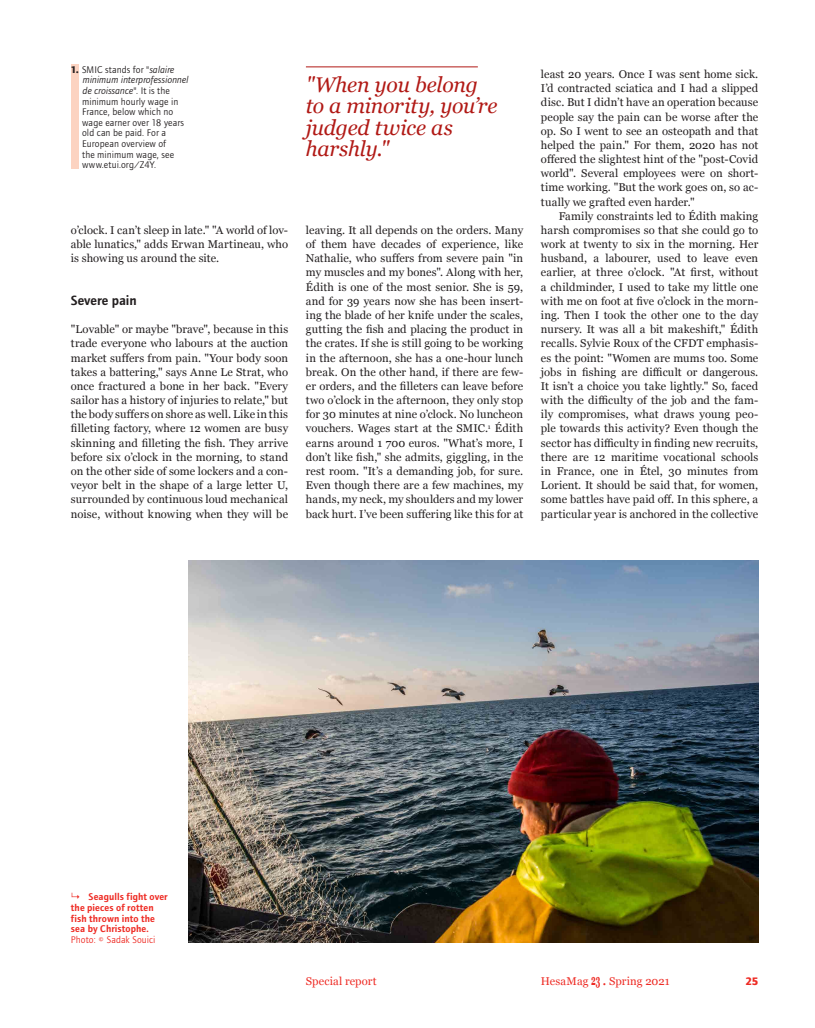
<style>
.page{position:relative;width:815px;height:1028px;background:#fff}
.page>*{position:absolute;margin:0;border:0;box-sizing:border-box;transform-origin:0 0}
.DEF___DS___Exergue{font:italic 21.25px/21.2px "Georgia";letter-spacing:-.01em;color:#b11915}
.DEF___Titre_2{font:13.75px "etui Foundry Journal Demi";letter-spacing:-.005em;color:#231f20}
.DEF___Body_First{font:11.25px/14.1px "Georgia";letter-spacing:.005em;color:#231f20;text-align:justify}
.DEF___Body{font:11.25px/14.1px "Georgia";letter-spacing:.01em;color:#231f20;text-align:justify}
.t1{font:11.25px "Georgia";letter-spacing:.01em;color:#ee2a23}
.t2{font:11.25px "etui Foundry Journal bold";color:#ee2a23}
.DEF___Notes{font:10px/10.6px "etui Foundry Journal book";letter-spacing:.01em;color:#231f20}
.DEF___Légende_image{font:10px/10.6px "etui Foundry Journal Demi";letter-spacing:.01em;color:#ee2a23}
.DEF___Légende_image-2{font:10px "etui Foundry Journal book";letter-spacing:.01em;color:#ee2a23}
.s1{font-family:"etui Foundry Journal bold"}
.s2{font-family:"etui Foundry Journal Book";font-style:italic}
.s3{font-family:"Inter";font-weight:300}
.s4{font-weight:700;font-size:14.88px}
.s5{font-size:15px}
</style>
<div class="page">
<img style="left:188px;top:560px;width:570px;height:383px">
<hr style="left:306px;top:66px;width:172px;height:1px;background:#b11915">
<div style="left:71px;top:64px;width:7px;height:104px;background:#fcd3c1"></div>
<p class="DEF___Notes" style="left:82px;top:64px;width:108px;text-indent:-11px"><span class="s1">1.</span> SMIC stands for "<span class="s2">salaire minimum interprofessionnel de croissance</span>". It is the minimum hourly wage in<br>France, below which no wage earner over 18 years old can be paid. For a<br>European overview of<br>the minimum wage, see www.etui.org/Z4Y.</p>
<p class="DEF___DS___Exergue" style="left:306px;top:73px;width:193px">"When you belong to a minority, you’re judged twice as harshly."</p>
<p class="DEF___Body" style="left:71px;top:222px;width:219px">o’clock. I can’t sleep in late." "A world of lov&shy;able lunatics," adds Erwan Martineau, who is showing us around the site.</p>
<p class="DEF___Titre_2" style="left:71px;top:292px;width:67px">Severe pain</p>
<p class="DEF___Body_First" style="left:71px;top:322px;width:219px">"Lovable" or maybe "brave", because in this trade everyone who labours at the auction market suffers from pain. "Your body soon takes a battering," says Anne Le Strat, who once fractured a bone in her back. "Every sailor has a history of injuries to relate," but the body suffers on shore as well. Like in this filleting factory, where 12 women are busy skinning and filleting the fish. They arrive before six o’clock in the morning, to stand on the other side of some lockers and a con&shy;veyor belt in the shape of a large letter U, surrounded by continuous loud mechanical noise, without knowing when they will be</p>
<p class="DEF___Body_First" style="left:306px;top:222px;width:219px">leaving. It all depends on the orders. Many of them have decades of experience, like Nathalie, who suffers from severe pain "in my muscles and my bones". Along with her, Édith is one of the most senior. She is 59, and for 39 years now she has been insert&shy;ing the blade of her knife under the scales, gutting the fish and placing the product in the crates. If she is still going to be working in the afternoon, she has a one-hour lunch break. On the other hand, if there are few&shy;er orders, and the filleters can leave before two o’clock in the afternoon, they only stop for 30 minutes at nine o’clock. No luncheon vouchers. Wages start at the SMIC.<sup>1</sup> Édith earns around 1 700 euros. "What’s more, I don’t like fish," she admits, giggling, in the rest room. "It’s a demanding job, for sure.<br>Even though there are a few machines, my hands, my neck, my shoulders and my lower back hurt. I’ve been suffering like this for at</p>
<p class="DEF___Body_First" style="left:541px;top:67px;width:219px">least 20 years. Once I was sent home sick.<br>I’d contracted sciatica and I had a slipped disc. But I didn’t have an operation because people say the pain can be worse after the op. So I went to see an osteopath and that helped the pain." For them, 2020 has not offered the slightest hint of the "post-Covid world". Several employees were on short&shy;time working. "But the work goes on, so ac&shy;tually we grafted even harder."</p>
<p class="DEF___Body" style="left:541px;top:208px;width:219px;text-indent:18px">Family constraints led to Édith making harsh compromises so that she could go to work at twenty to six in the morning. Her husband, a labourer, used to leave even earlier, at three o’clock. "At first, without a childminder, I used to take my little one with me on foot at five o’clock in the morn&shy;ing. Then I took the other one to the day nursery. It was all a bit makeshift," Édith recalls. Sylvie Roux of the CFDT emphasis&shy;es the point: "Women are mums too. Some jobs in fishing are difficult or dangerous.<br>It isn’t a choice you take lightly." So, faced with the difficulty of the job and the fam&shy;ily compromises, what draws young peo&shy;ple towards this activity? Even though the sector has difficulty in finding new recruits, there are 12 maritime vocational schools in France, one in Étel, 30 minutes from Lorient. It should be said that, for women, some battles have paid off. In this sphere, a particular year is anchored in the collective</p>
<p class="DEF___Légende_image" style="left:71px;top:891px;width:98px"><span class="s3">↳</span> Seagulls fight over the pieces of rotten fish thrown into the sea by Christophe.</p>
<p class="DEF___Légende_image-2" style="left:71px;top:934px;width:86px">Photo: © Sadak Souici</p>
<p class="t1" style="left:306px;top:973px;width:72px">Special report</p>
<p class="t1" style="left:541px;top:973px;width:130px">HesaMag <span class="s4">23</span> <span class="s5">.</span> Spring 2021</p>
<p class="t2" style="left:745px;top:975px;width:14px">25</p>
</div>
